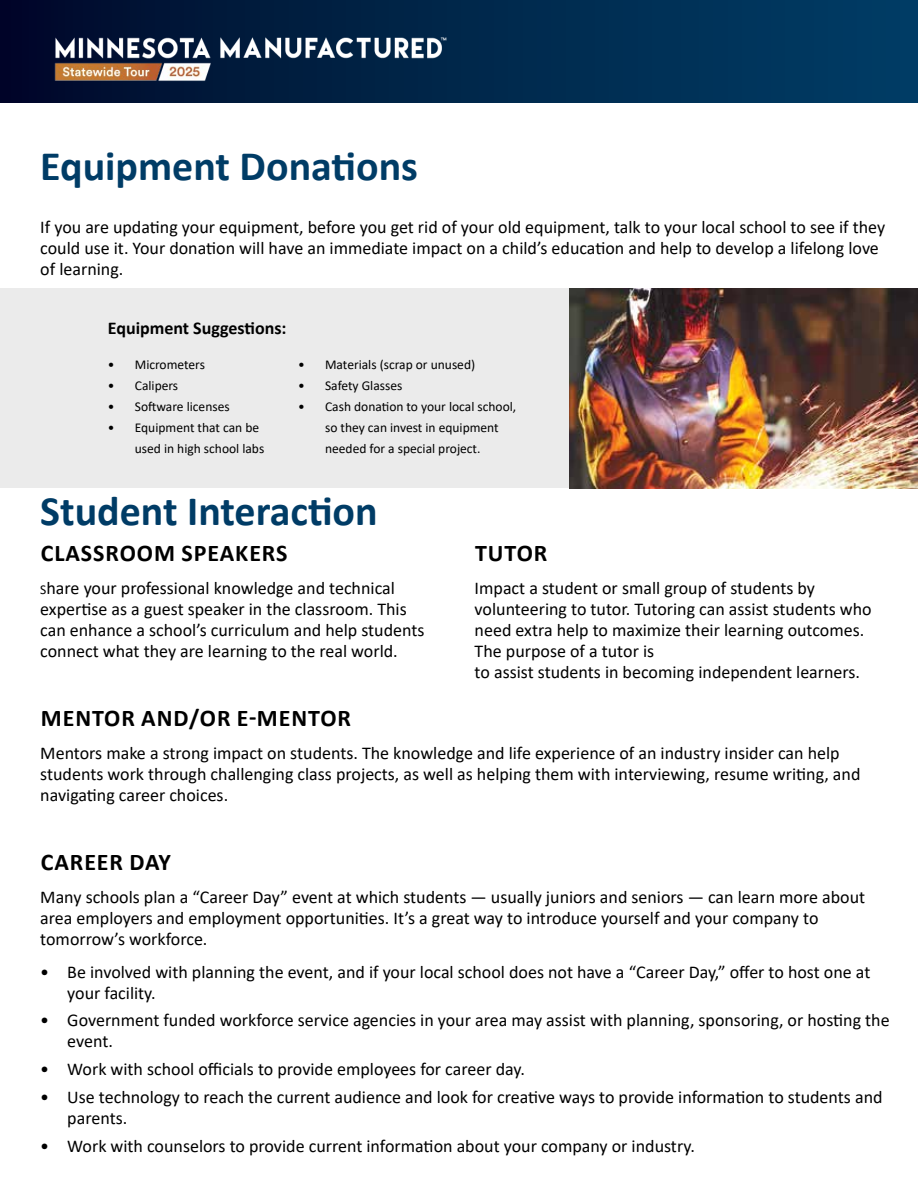
<style>
.page{position:relative;width:918px;height:1188px;background:#fff}
.page>*{position:absolute;margin:0;border:0;box-sizing:border-box;transform-origin:0 0}
.t1{font:700 42px "Calibri";color:#003c66}
.t2{font:700 24px "Calibri";letter-spacing:.04em;color:#000}
.t3{font:18px/21px "Calibri";color:#000}
.t4{font:700 18px "Calibri";color:#000}
.t5{font:13.5px/21px "Calibri";color:#000}
.s1{font-size:13.5px}
</style>
<div class="page">
<div style="left:0;top:0;width:918px;height:103px;background:linear-gradient(to right,#000a2b,#003f67)"></div>
<div style="left:0;top:288px;width:918px;height:200px;background:#ebebeb"></div>
<img style="left:570px;top:289px;width:348px;height:199px">
<img style="left:41px;top:31px;width:412px;height:59px">
<h1 class="t1" style="left:40px;top:136px;width:379px">Equipment Donations</h1>
<p class="t3" style="left:40px;top:216px;width:846px">If you are updating your equipment, before you get rid of your old equipment, talk to your local school to see if they could use it. Your donation will have an immediate impact on a child’s education and help to develop a lifelong love of learning.</p>
<p class="t4" style="left:108px;top:315px;width:180px">Equipment Suggestions:</p>
<p class="t5" style="left:108px;top:354px;width:99px">• Micrometers</p>
<p class="t5" style="left:108px;top:375px;width:72px">• Calipers</p>
<p class="t5" style="left:108px;top:396px;width:123px">• Software licenses</p>
<p class="t5" style="left:135px;top:417px;width:131px;text-indent:-27px">• Equipment that can be used in high school labs</p>
<p class="t5" style="left:298px;top:354px;width:179px">• Materials (scrap or unused)</p>
<p class="t5" style="left:298px;top:375px;width:106px">• Safety Glasses</p>
<p class="t5" style="left:325px;top:396px;width:193px;text-indent:-27px">• Cash donation to your local school, so they can invest in equipment needed for a special project.</p>
<h1 class="t1" style="left:40px;top:481px;width:339px">Student Interaction</h1>
<h2 class="t2" style="left:41px;top:536px;width:248px">CLASSROOM SPEAKERS</h2>
<p class="t3" style="left:40px;top:577px;width:386px"><span class="s1">S</span>hare your professional knowledge and technical expertise as a guest speaker in the classroom. This can enhance a school’s curriculum and help students connect what they are learning to the real world.</p>
<h2 class="t2" style="left:475px;top:536px;width:74px">TUTOR</h2>
<p class="t3" style="left:475px;top:577px;width:399px">Impact a student or small group of students by volunteering to tutor. Tutoring can assist students who need extra help to maximize their learning outcomes.<br>The purpose of a tutor is<br>to assist students in becoming independent learners.</p>
<h2 class="t2" style="left:41px;top:701px;width:312px">MENTOR AND/OR E-MENTOR</h2>
<p class="t3" style="left:40px;top:742px;width:822px">Mentors make a strong impact on students. The knowledge and life experience of an industry insider can help students work through challenging class projects, as well as helping them with interviewing, resume writing, and navigating career choices.</p>
<h2 class="t2" style="left:41px;top:845px;width:132px">CAREER DAY</h2>
<p class="t3" style="left:40px;top:886px;width:826px">Many schools plan a “Career Day” event at which students — usually juniors and seniors — can learn more about area employers and employment opportunities. It’s a great way to introduce yourself and your company to tomorrow’s workforce.</p>
<p class="t3" style="left:67px;top:961px;width:805px;text-indent:-27px">• Be involved with planning the event, and if your local school does not have a “Career Day,” offer to host one at your facility.</p>
<p class="t3" style="left:67px;top:1009px;width:824px;text-indent:-27px">• Government funded workforce service agencies in your area may assist with planning, sponsoring, or hosting the event.</p>
<p class="t3" style="left:40px;top:1058px;width:486px">• Work with school officials to provide employees for career day.</p>
<p class="t3" style="left:67px;top:1086px;width:817px;text-indent:-27px">• Use technology to reach the current audience and look for creative ways to provide information to students and parents.</p>
<p class="t3" style="left:40px;top:1135px;width:656px">• Work with counselors to provide current information about your company or industry.</p>
</div>
